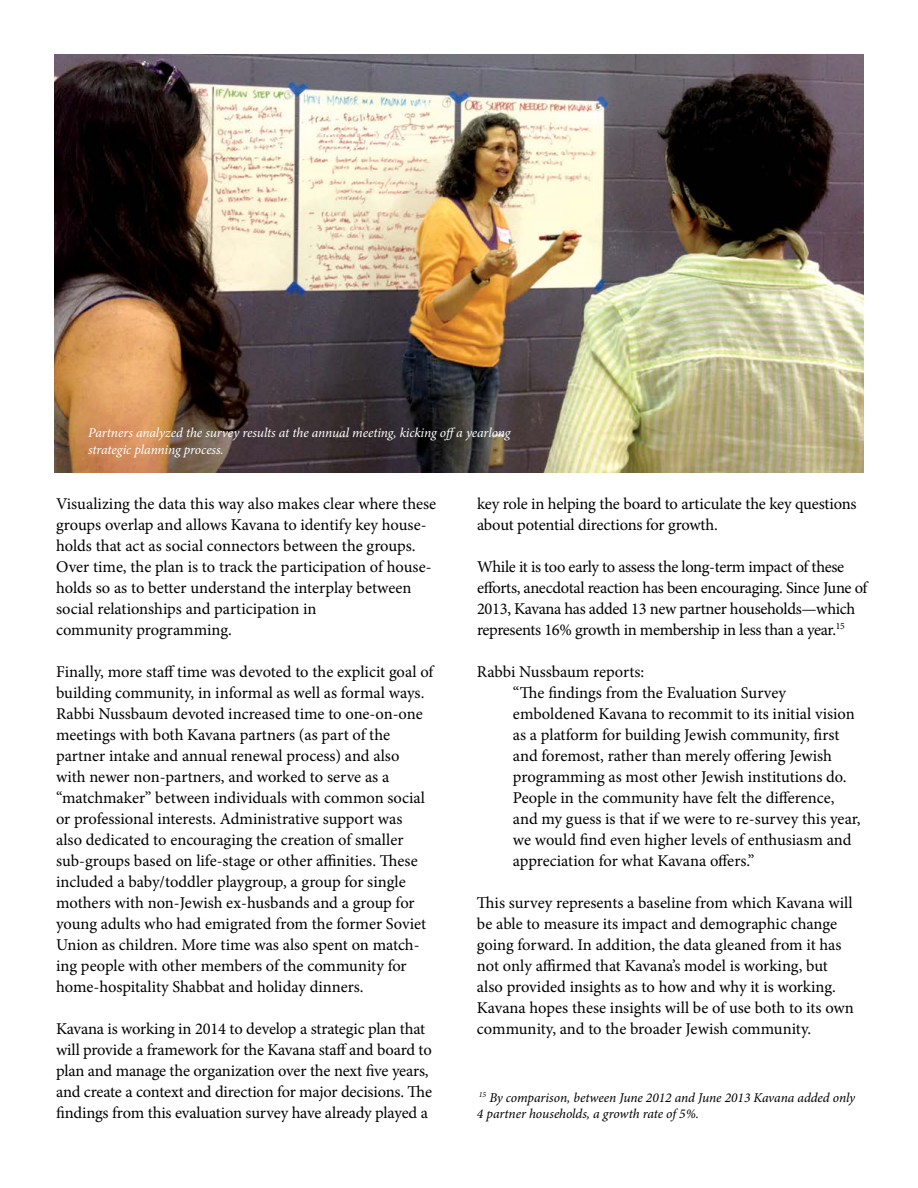
<style>
.page{position:relative;width:918px;height:1188px;background:#fff}
.page>*{position:absolute;margin:0;border:0;box-sizing:border-box;transform-origin:0 0}
.t1{font:16.5px/21px "Minion Pro";letter-spacing:-.005em;color:#000}
.t2{font:italic 13.5px/16.2px "Minion Pro";letter-spacing:-.01em;color:#fff}
.t3{font:italic 13.5px/16.2px "Minion Pro";letter-spacing:-.005em;color:#000}
</style>
<div class="page">
<img style="left:54px;top:54px;width:810px;height:418px">
<p class="t2" style="left:88px;top:425px;width:424px">Partners analyzed the survey results at the annual meeting, kicking offa yearlong strategic planning process.</p>
<p class="t1" style="left:56px;top:493px;width:382px">Visualizing the data this way also makes clear where these groups overlap and allows Kavana to identify key house&shy;holds that act as social connectors between the groups.<br>Over time, the plan is to track the participation of house&shy;holds so as to better understand the interplay between social relationships and participation in<br>community programming.</p>
<p class="t1" style="left:56px;top:661px;width:379px">Finally, more staff time was devoted to the explicit goal of building community, in informal as well as formal ways.<br>Rabbi Nussbaum devoted increased time to one-on-one meetings with both Kavana partners (as part of the partner intake and annual renewal process) and also<br>with newer non-partners, and worked to serve as a “matchmaker” between individuals with common social or professional interests. Administrative support was<br>also dedicated to encouraging the creation of smaller sub-groups based on life-stage or other affinities. These included a baby/toddler playgroup, a group for single mothers with non-Jewish ex-husbands and a group for young adults who had emigrated from the former Soviet Union as children. More time was also spent on match&shy;ing people with other members of the community for home-hospitality Shabbat and holiday dinners.</p>
<p class="t1" style="left:56px;top:1018px;width:377px">Kavana is working in 2014 to develop a strategic plan that will provide a framework for the Kavana staff and board to plan and manage the organization over the next five years, and create a context and direction for major decisions. The findings from this evaluation survey have already played a</p>
<p class="t1" style="left:477px;top:493px;width:381px">key role in helping the board to articulate the key questions about potential directions for growth.</p>
<p class="t1" style="left:477px;top:556px;width:392px">While it is too early to assess the long-term impact of these efforts, anecdotal reaction has been encouraging. Since June of 2013, Kavana has added 13 new partner households—which represents 16% growth in membership in less than a year.<sup>15</sup></p>
<p class="t1" style="left:513px;top:661px;width:349px;text-indent:-36px">Rabbi Nussbaum reports:<br>“The findings from the Evaluation Survey emboldened Kavana to recommit to its initial vision as a platform for building Jewish community, first and foremost, rather than merely offering Jewish programming as most other Jewish institutions do.<br>People in the community have felt the difference, and my guess is that if we were to re-survey this year, we would find even higher levels of enthusiasm and appreciation for what Kavana offers.”</p>
<p class="t1" style="left:477px;top:892px;width:378px">This survey represents a baseline from which Kavana will be able to measure its impact and demographic change going forward. In addition, the data gleaned from it has not only affirmed that Kavana’s model is working, but also provided insights as to how and why it is working.<br>Kavana hopes these insights will be of use both to its own community, and to the broader Jewish community.</p>
<p class="t3" style="left:477px;top:1089px;width:380px"><sup>15</sup> By comparison, between June 2012 and June 2013 Kavana added only<br>4 partner households, a growth rate of 5%.</p>
</div>
